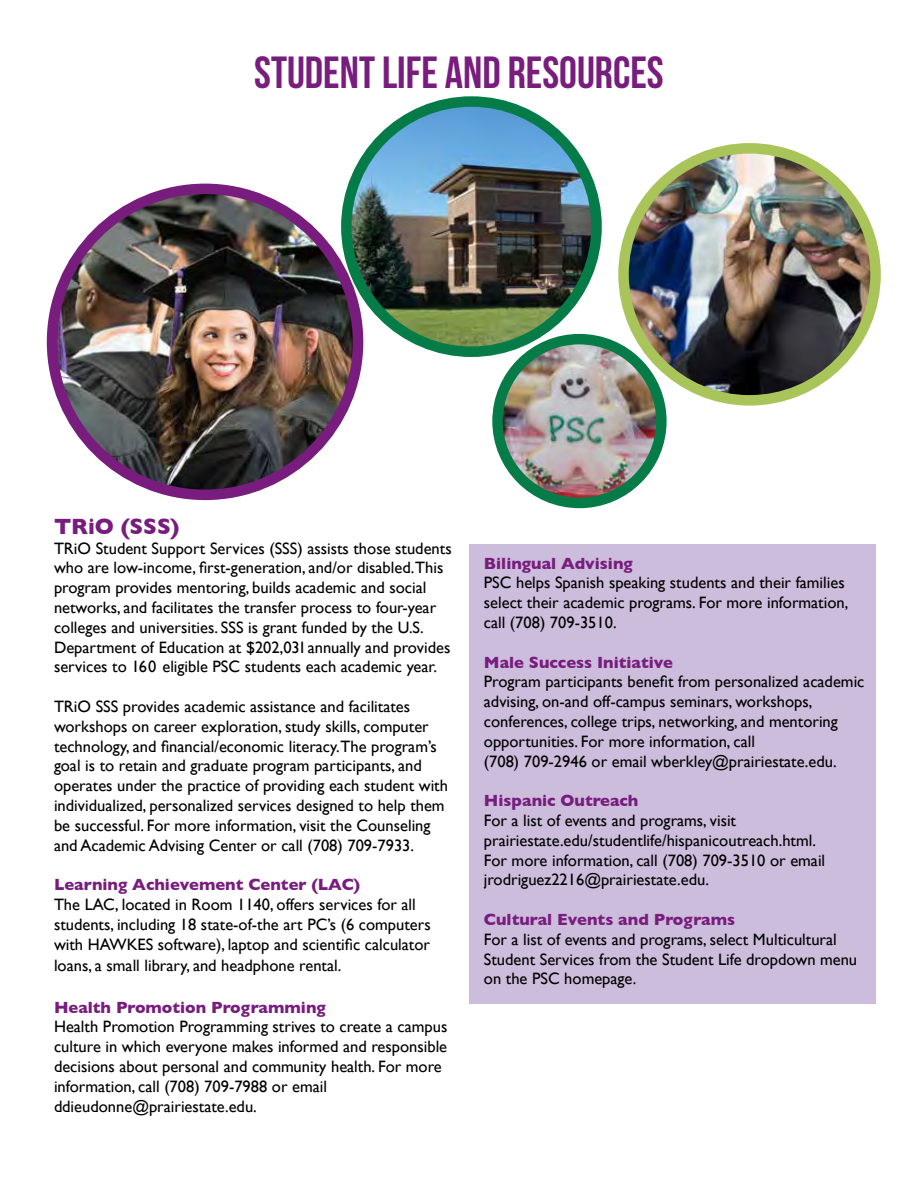
<style>
.page{position:relative;width:918px;height:1188px;background:#fff}
.page>*{position:absolute;margin:0;border:0;box-sizing:border-box;transform-origin:0 0}
.t1{font:45px "Bebas Neue";color:#781d7e}
.t2{font:700 22.5px "Gill Sans";color:#781d7e}
.t3{font:16.5px/19.8px "Gill Sans";color:#000}
.t4{font:700 16.5px "Gill Sans";color:#781d7e}
</style>
<div class="page">
<div style="left:469px;top:544px;width:407px;height:459px;background:#ccbddc"></div>
<img style="left:624px;top:148px;width:252px;height:252px;border-radius:126px">
<div style="left:618px;top:143px;width:263px;height:263px;border:10px solid #a9c459;border-radius:50%"></div>
<img style="left:52px;top:189px;width:306px;height:306px;border-radius:153px">
<div style="left:47px;top:184px;width:316px;height:316px;border:10px solid #781d7e;border-radius:50%"></div>
<img style="left:498px;top:339px;width:163px;height:164px;border-radius:82px">
<div style="left:492px;top:334px;width:175px;height:174px;border:10px solid #057c48;border-radius:50%"></div>
<img style="left:346px;top:102px;width:251px;height:250px;border-radius:125px">
<div style="left:341px;top:96px;width:261px;height:261px;border:10px solid #057c48;border-radius:50%"></div>
<h1 class="t1" style="left:254px;top:48px;width:411px">STUDENT LIFE AND RESOURCES</h1>
<h2 class="t2" style="left:54px;top:513px;width:127px">TRiO (SSS)</h2>
<p class="t3" style="left:54px;top:538px;width:399px">TRiO Student Support Services (SSS) assists those students who are low-income, first-generation, and/or disabled.This program provides mentoring, builds academic and social networks, and facilitates the transfer process to four-year colleges and universities. SSS is grant funded by the U.S.<br>Department of Education at $202,031 annually and provides services to 16 0 eligible PSC students each academic year.</p>
<p class="t3" style="left:54px;top:696px;width:396px">TRiO SSS provides academic assistance and facilitates workshops on career exploration, study skills, computer technology, and financial/economic literacy.The program’s goal is to retain and graduate program participants, and operates under the practice of providing each student with individualized, personalized services designed to help them be successful. For more information, visit the Counseling and Academic Advising Center or call (708) 709-7933.</p>
<p class="t4" style="left:54px;top:875px;width:308px">Learning Achievement Center (LAC)</p>
<p class="t3" style="left:54px;top:894px;width:378px">The LAC, located in Room 1140, offers services for all students, including 18 state-of-the art PC’s (6 computers with HAWKES software), laptop and scientific calculator</p>
<p class="t3" style="left:54px;top:956px;width:289px">loans, a small library, and headphone rental.</p>
<p class="t4" style="left:54px;top:997px;width:273px">Health Promotion Programming</p>
<p class="t3" style="left:54px;top:1017px;width:395px">Health Promotion Programming strives to create a campus culture in which everyone makes informed and responsible decisions about personal and community health. For more information, call (708) 709-7988 or email ddieudonne@prairiestate.edu.</p>
<p class="t4" style="left:484px;top:553px;width:150px">Bilingual Advising</p>
<p class="t3" style="left:484px;top:573px;width:366px">PSC helps Spanish speaking students and their families select their academic programs. For more information, call (708) 709-3510.</p>
<p class="t4" style="left:484px;top:652px;width:191px">Male Success Initiative</p>
<p class="t3" style="left:484px;top:672px;width:382px">Program participants benefit from personalized academic advising, on-and off-campus seminars, workshops, conferences, college trips, networking, and mentoring opportunities. For more information, call<br>(708) 709-2946 or email wberkley@prairiestate.edu.</p>
<p class="t4" style="left:484px;top:791px;width:156px">Hispanic Outreach</p>
<p class="t3" style="left:484px;top:810px;width:343px">For a list of events and programs, visit prairiestate.edu/studentlife/hispanicoutreach.html.<br>For more information, call (708) 709-3510 or email jrodriguez2216@prairiestate.edu.</p>
<p class="t4" style="left:484px;top:910px;width:253px">Cultural Events and Programs</p>
<p class="t3" style="left:484px;top:929px;width:375px">For a list of events and programs, select Multicultural<br>Student Services from the Student Life dropdown menu on the PSC homepage.</p>
</div>
